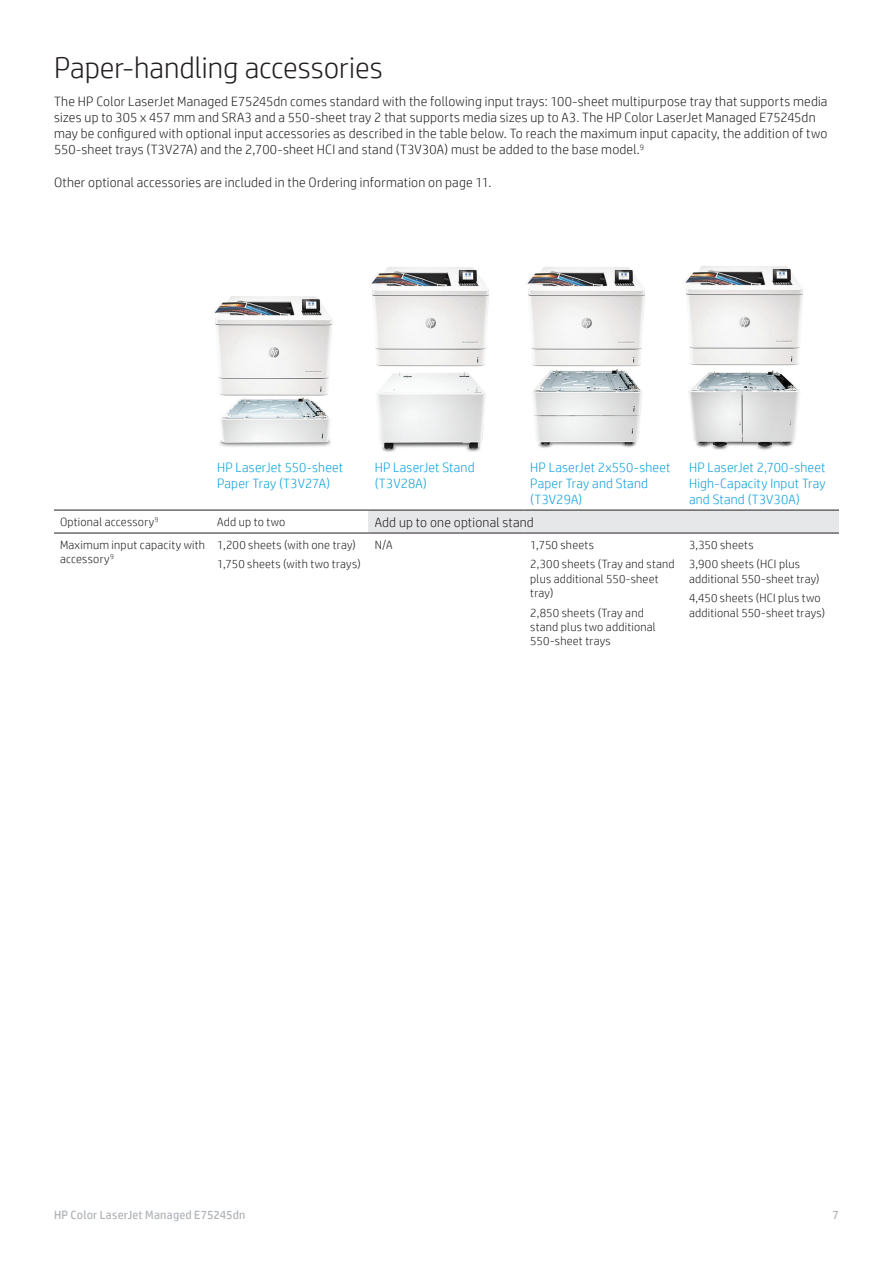
<style>
.page{position:relative;width:893px;height:1263px;background:#fff}
.page>*{position:absolute;margin:0;border:0;box-sizing:border-box;transform-origin:0 0}
.Document_type_12_14{font:300 30px "HP Simplified";color:#231f20}
.Document_type_12_14-2{font:300 13.5px/16.2px "HP Simplified";letter-spacing:.015em;color:#231f20}
.Body{font:300 13.5px/16.2px "HP Simplified";letter-spacing:.015em;color:#0ca0dd}
.Body-2{font:300 13.5px "HP Simplified";letter-spacing:.015em;color:#231f20}
.Body-3{font:300 12px/14.4px "HP Simplified";letter-spacing:.02em;color:#231f20}
.t1{font:12px "HP Simplified";letter-spacing:.02em;color:#b0b4b8}
</style>
<div class="page">
<img style="left:214px;top:296px;width:119px;height:151px">
<img style="left:371px;top:267px;width:118px;height:185px">
<img style="left:527px;top:267px;width:118px;height:181px">
<img style="left:685px;top:266px;width:118px;height:184px">
<div style="left:369px;top:510px;width:470px;height:23px;background:#e6e7e9"></div>
<hr style="left:54px;top:533px;width:157px;height:1px;background:#231f20">
<hr style="left:211px;top:533px;width:158px;height:1px;background:#231f20">
<hr style="left:369px;top:533px;width:155px;height:1px;background:#231f20">
<hr style="left:524px;top:533px;width:159px;height:1px;background:#231f20">
<hr style="left:683px;top:533px;width:156px;height:1px;background:#231f20">
<hr style="left:54px;top:510px;width:157px;height:1px;background:#231f20">
<hr style="left:211px;top:510px;width:158px;height:1px;background:#231f20">
<hr style="left:369px;top:510px;width:155px;height:1px;background:#231f20">
<hr style="left:524px;top:510px;width:159px;height:1px;background:#231f20">
<hr style="left:683px;top:510px;width:156px;height:1px;background:#231f20">
<p class="Document_type_12_14" style="left:54px;top:51px;width:330px">Paper-handling accessories</p>
<p class="Document_type_12_14-2" style="left:54px;top:93px;width:775px">The HP Color LaserJet Managed E75245dn comes standard with the following input trays: 100-sheet multipurpose tray that supports media sizes up to 305 x 457 mm and SRA3 and a 550-sheet tray 2 that supports media sizes up to A3. The HP Color LaserJet Managed E75245dn may be configured with optional input accessories as described in the table below. To reach the maximum input capacity, the addition of two 550-sheet trays (T3V27A) and the 2,700-sheet HCI and stand (T3V30A) must be added to the base model.<sup>9</sup></p>
<p class="Document_type_12_14-2" style="left:54px;top:174px;width:439px">Other optional accessories are included in the Ordering information on page 11.</p>
<p class="Body" style="left:217px;top:459px;width:128px">HP LaserJet 550-sheet<br>Paper Tray (T3V27A)</p>
<p class="Body" style="left:375px;top:459px;width:101px">HP LaserJet Stand (T3V28A)</p>
<p class="Body" style="left:530px;top:459px;width:142px">HP LaserJet 2x550-sheet<br>Paper Tray and Stand (T3V29A)</p>
<p class="Body" style="left:689px;top:459px;width:138px;text-align:justify">HP LaserJet 2,700-sheet High-Capacity Input Tray and Stand (T3V30A)</p>
<p class="Body-3" style="left:60px;top:514px;width:100px">Optional accessory<sup>9</sup></p>
<p class="Body-3" style="left:217px;top:514px;width:70px">Add up to two</p>
<p class="Body-2" style="left:375px;top:515px;width:161px">Add up to one optional stand</p>
<p class="Body-3" style="left:60px;top:537px;width:147px">Maximum input capacity with accessory<sup>9</sup></p>
<p class="Body-3" style="left:217px;top:535px;width:145px;line-height:19.5px">1,200 sheets (with one tray)<br>1,750 sheets (with two trays)</p>
<p class="Body-3" style="left:375px;top:537px;width:19px">N/A</p>
<p class="Body-3" style="left:530px;top:535px;width:146px;line-height:19.5px">1,750 sheets<br>2,300 sheets (Tray and stand</p>
<p class="Body-3" style="left:530px;top:571px;width:130px">plus additional 550-sheet tray)</p>
<p class="Body-3" style="left:530px;top:605px;width:127px">2,850 sheets (Tray and stand plus two additional<br>550-sheet trays</p>
<p class="Body-3" style="left:689px;top:535px;width:112px;line-height:19.5px">3,350 sheets<br>3,900 sheets (HCI plus</p>
<p class="Body-3" style="left:689px;top:569px;width:133px;line-height:19.5px">additional 550-sheet tray)<br>4,450 sheets (HCI plus two</p>
<p class="Body-3" style="left:689px;top:605px;width:138px">additional 550-sheet trays)</p>
<p class="t1" style="left:54px;top:1208px;width:193px">HP Color LaserJet Managed E75245dn</p>
<p class="t1" style="left:832px;top:1208px;width:8px">7</p>
</div>
